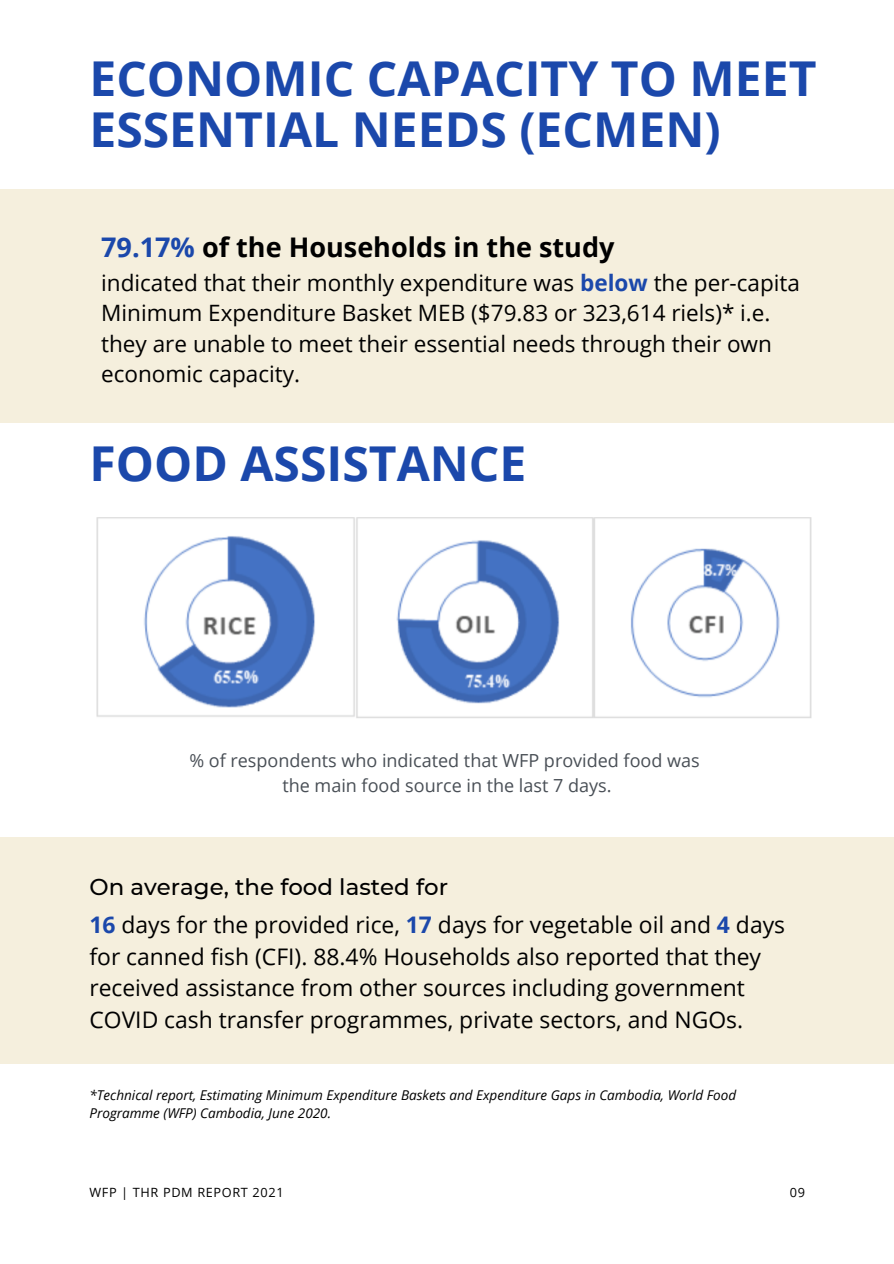
<style>
.page{position:relative;width:894px;height:1264px;background:#fff}
.page>*{position:absolute;margin:0;border:0;box-sizing:border-box;transform-origin:0 0}
.t1{font:700 48px/50.7px "Open Sans";color:#1b48ab}
.t2{font:700 27px "Open Sans";color:#000}
.t3{font:22.8px/31.5px "Open Sans";color:#000}
.t4{font:500 22.8px "Montserrat";color:#000}
.t5{font:22.5px/30.5px "Open Sans";color:#000}
.t6{font:18px "Open Sans";color:#494f56}
.t7{font:italic 13.5px/18px "Open Sans";color:#000}
.t8{font:12.75px "Open Sans";letter-spacing:.05em;color:#000}
.s1{color:#1b48ab}
.s2{font-weight:700;color:#1b48ab}
</style>
<div class="page">
<div style="left:0;top:190px;width:893px;height:233px;background:#f5efdd"></div>
<img style="left:96px;top:517px;width:716px;height:201px">
<div style="left:0;top:837px;width:893px;height:226px;background:#f5efdd"></div>
<p class="t1" style="left:89px;top:52px;width:728px">ECONOMIC CAPACITY TO MEET<br>ESSENTIAL NEEDS (ECMEN)</p>
<p class="t2" style="left:101px;top:228px;width:514px"><span class="s1">79.17%</span> of the Households in the study</p>
<p class="t5" style="left:101px;top:267px;width:700px">indicated that their monthly expenditure was <span class="s2">below</span> the per-capita Minimum Expenditure Basket MEB ($79.83 or 323,614 riels)* i.e. they are unable to meet their essential needs through their own economic capacity.</p>
<p class="t1" style="left:89px;top:436px;width:438px">FOOD ASSISTANCE</p>
<p class="t6" style="left:189px;top:747px;width:512px">% of respondents who indicated that WFP provided food was</p>
<p class="t6" style="left:282px;top:772px;width:330px">the main food source in the last 7 days.</p>
<p class="t4" style="left:89px;top:872px;width:360px">On average, the food lasted for</p>
<p class="t3" style="left:89px;top:908px;width:697px"><span class="s2">16</span> days for the provided rice, <span class="s2">17</span> days for vegetable oil and <span class="s2">4</span> days for canned fish (CFI). 88.4% Households also reported that they received assistance from other sources including government COVID cash transfer programmes, private sectors, and NGOs.</p>
<p class="t7" style="left:89px;top:1085px;width:648px">*Technical report, Estimating Minimum Expenditure Baskets and Expenditure Gaps in Cambodia, World Food<br>Programme (WFP) Cambodia, June 2020.</p>
<p class="t8" style="left:89px;top:1183px;width:196px">WFP | THR PDM REPORT 2021</p>
<p class="t8" style="left:789px;top:1183px;width:17px">09</p>
</div>
